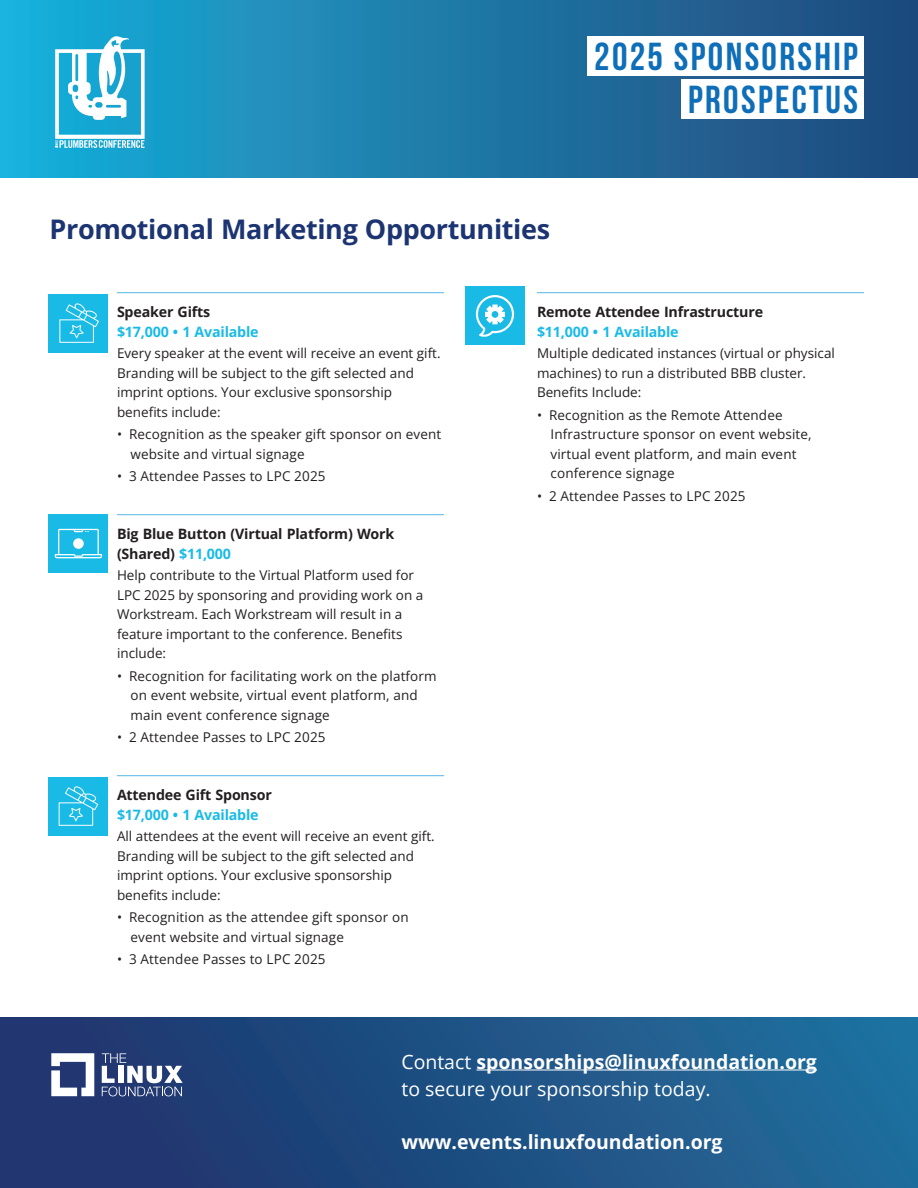
<style>
.page{position:relative;width:918px;height:1188px;background:#fff}
.page>*{position:absolute;margin:0;border:0;box-sizing:border-box;transform-origin:0 0}
.t1{font:700 39px/43.5px "Bebas Neue";letter-spacing:.06em;color:#0f6eb8;text-align:right}
.SUB_Color{font:700 27px "Open Sans";letter-spacing:-.015em;color:#1c3572}
.t2{font:19.5px/27px "Open Sans";color:#fff}
.t3{font:700 19.5px "Open Sans";color:#fff}
.Promo_Opp_Heading_9_5_13_5{font:700 14.25px/20.2px "Open Sans";letter-spacing:-.015em;color:#231f20}
.Promo_Opp_Heading_9_5_13_5-2{font:700 14.25px/20.2px "Open Sans";letter-spacing:-.015em;color:#19bbe6}
.Promo_Opp_Text_9_13{font:13.5px/19.5px "Open Sans";color:#231f20}
.s1{color:#231f20}
.s2{color:#19bbe6}
.s3{font-weight:700}
</style>
<div class="page">
<div style="left:0;top:0;width:918px;height:177px;background:linear-gradient(to right,#19afda,#224679)"></div>
<div style="left:588px;top:36px;width:276px;height:40px;background:#fff"></div>
<div style="left:681px;top:80px;width:183px;height:39px;background:#fff"></div>
<svg style="left:55px;top:36px;width:90px;height:112px"></svg>
<div style="left:0;top:1018px;width:918px;height:170px;background:linear-gradient(to right,#20306b,#1f6f9c)"></div>
<svg style="left:102px;top:1053px;width:81px;height:43px"></svg>
<svg style="left:51px;top:1053px;width:43px;height:43px"></svg>
<hr style="left:477px;top:1070px;width:340px;height:1px;background:#fff">
<hr style="left:117px;top:292px;width:327px;height:1px;background:#58b7e7">
<hr style="left:117px;top:514px;width:327px;height:1px;background:#58b7e7">
<hr style="left:117px;top:775px;width:327px;height:1px;background:#58b7e7">
<hr style="left:537px;top:292px;width:327px;height:1px;background:#58b7e7">
<div style="left:49px;top:514px;width:59px;height:59px;background:#19bbe6"></div>
<svg style="left:55px;top:529px;width:47px;height:29px"></svg>
<div style="left:73px;top:538px;width:11px;height:11px;background:#fff;border-radius:50%"></div>
<div style="left:465px;top:287px;width:60px;height:58px;background:#19bbe6"></div>
<svg style="left:476px;top:295px;width:38px;height:42px"></svg>
<div style="left:49px;top:777px;width:59px;height:58px;background:#19bbe6"></div>
<svg style="left:59px;top:786px;width:39px;height:40px"></svg>
<div style="left:49px;top:294px;width:59px;height:58px;background:#19bbe6"></div>
<svg style="left:59px;top:303px;width:40px;height:40px"></svg>
<p class="SUB_Color" style="left:50px;top:211px;width:502px">Promotional Marketing Opportunities</p>
<h1 class="t1" style="left:594px;top:34px;width:265px">2025 SPONSORSHIP<br>PROSPECTUS</h1>
<p class="Promo_Opp_Heading_9_5_13_5-2" style="left:117px;top:301px;width:143px"><span class="s1">Speaker Gifts </span>$17,000 • 1 Available</p>
<p class="Promo_Opp_Text_9_13" style="left:117px;top:343px;width:325px">Every speaker at the event will receive an event gift.<br>Branding will be subject to the gift selected and imprint options. Your exclusive sponsorship benefits include:</p>
<p class="Promo_Opp_Text_9_13" style="left:130px;top:424px;width:312px;text-indent:-14px">• Recognition as the speaker gift sponsor on event website and virtual signage</p>
<p class="Promo_Opp_Text_9_13" style="left:117px;top:466px;width:210px">• 3 Attendee Passes to LPC 2025</p>
<p class="Promo_Opp_Heading_9_5_13_5" style="left:117px;top:523px;width:279px">Big Blue Button (Virtual Platform) Work (Shared) <span class="s2">$11,000</span></p>
<p class="Promo_Opp_Text_9_13" style="left:117px;top:565px;width:308px">Help contribute to the Virtual Platform used for LPC 2025 by sponsoring and providing work on a Workstream. Each Workstream will result in a feature important to the conference. Benefits include:</p>
<p class="Promo_Opp_Text_9_13" style="left:130px;top:666px;width:308px;text-indent:-14px">• Recognition for facilitating work on the platform on event website, virtual event platform, and main event conference signage</p>
<p class="Promo_Opp_Text_9_13" style="left:117px;top:727px;width:210px">• 2 Attendee Passes to LPC 2025</p>
<p class="Promo_Opp_Heading_9_5_13_5" style="left:117px;top:784px;width:156px">Attendee Gift Sponsor <span class="s2">$17,000 • 1 Available</span></p>
<p class="Promo_Opp_Text_9_13" style="left:117px;top:826px;width:319px">All attendees at the event will receive an event gift.<br>Branding will be subject to the gift selected and imprint options. Your exclusive sponsorship benefits include:</p>
<p class="Promo_Opp_Text_9_13" style="left:130px;top:907px;width:280px;text-indent:-14px">• Recognition as the attendee gift sponsor on event website and virtual signage</p>
<p class="Promo_Opp_Text_9_13" style="left:117px;top:949px;width:210px">• 3 Attendee Passes to LPC 2025</p>
<p class="Promo_Opp_Heading_9_5_13_5" style="left:537px;top:301px;width:228px">Remote Attendee Infrastructure <span class="s2">$11,000 • 1 Available</span></p>
<p class="Promo_Opp_Text_9_13" style="left:537px;top:343px;width:299px">Multiple dedicated instances (virtual or physical machines) to run a distributed BBB cluster.<br>Benefits Include:</p>
<p class="Promo_Opp_Text_9_13" style="left:550px;top:405px;width:263px;text-indent:-14px">• Recognition as the Remote Attendee Infrastructure sponsor on event website, virtual event platform, and main event conference signage</p>
<p class="Promo_Opp_Text_9_13" style="left:537px;top:486px;width:210px">• 2 Attendee Passes to LPC 2025</p>
<p class="t2" style="left:401px;top:1048px;width:417px">Contact <span class="s3">sponsorships@linuxfoundation.org </span>to secure your sponsorship today.</p>
<p class="t3" style="left:401px;top:1128px;width:323px">www.events.linuxfoundation.org</p>
</div>
